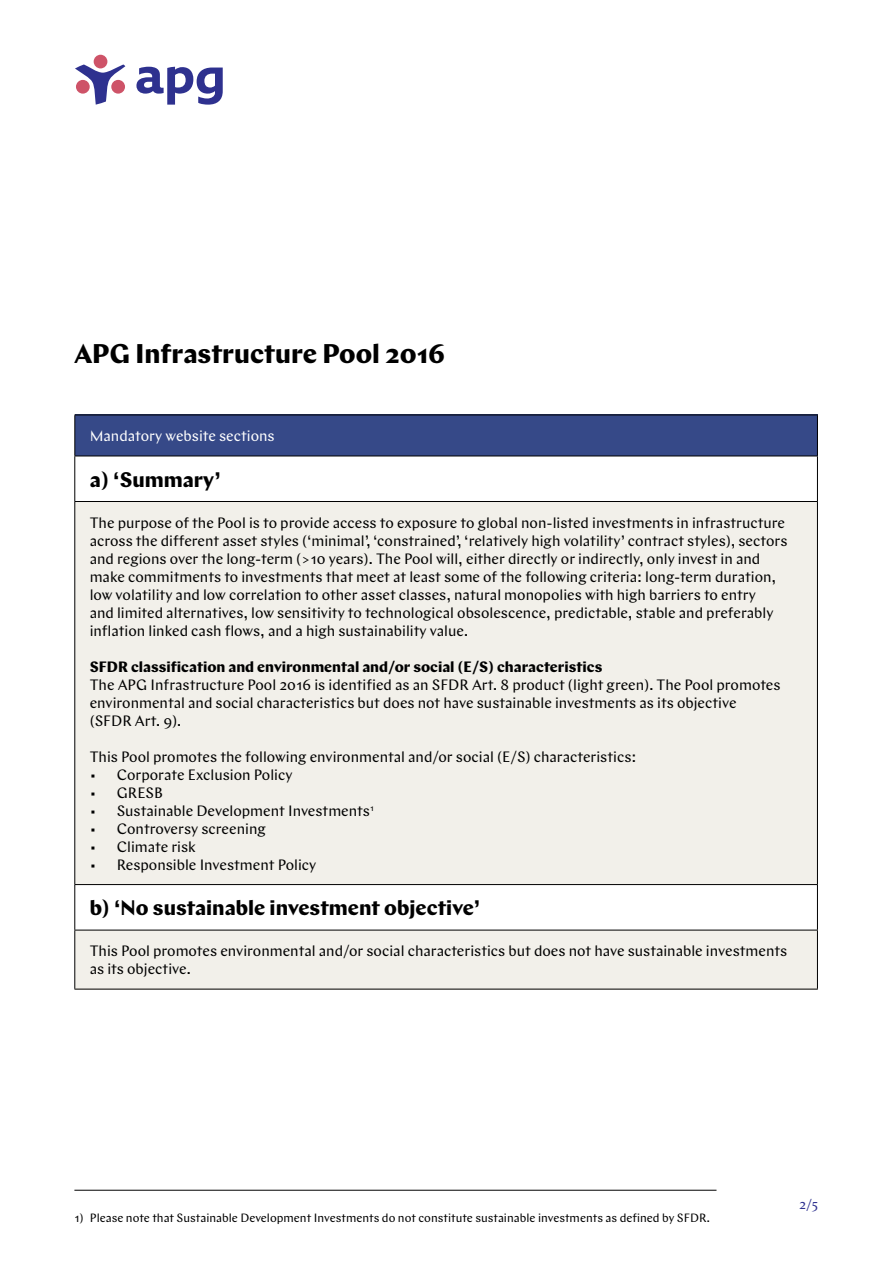
<style>
.page{position:relative;width:893px;height:1263px;background:#fff}
.page>*{position:absolute;margin:0;border:0;box-sizing:border-box;transform-origin:0 0}
.t1{font:700 27px "Chap APG";color:#000}
.t2{font:700 21px "Chap APG";color:#000}
.Body{font:15px/18px "Chap APG";color:#000}
.Body-2{font:700 15px "Chap APG";color:#000}
.t3{font:15px "Chap APG";color:#fff}
.t4{font:13.5px "Chap APG";color:#2e318f}
.Voetnoot{font:12px "Chap APG";color:#000}
</style>
<div class="page">
<div style="left:94px;top:55px;width:13px;height:13px;background:#ce5368;border-radius:50%"></div>
<svg style="left:75px;top:64px;width:50px;height:41px"></svg>
<svg style="left:136px;top:67px;width:87px;height:38px"></svg>
<div style="left:75px;top:415px;width:742px;height:41px;background:#364988"></div>
<div style="left:75px;top:501px;width:742px;height:383px;background:#f2f0ea"></div>
<div style="left:75px;top:930px;width:742px;height:59px;background:#f2f0ea"></div>
<hr style="left:74px;top:415px;width:744px;height:1px;background:#000">
<hr style="left:74px;top:415px;width:1px;height:41px;background:#000">
<hr style="left:817px;top:415px;width:1px;height:41px;background:#000">
<hr style="left:74px;top:456px;width:744px;height:1px;background:#000">
<hr style="left:74px;top:456px;width:1px;height:45px;background:#000">
<hr style="left:817px;top:456px;width:1px;height:45px;background:#000">
<hr style="left:74px;top:501px;width:744px;height:1px;background:#000">
<hr style="left:74px;top:502px;width:1px;height:382px;background:#000">
<hr style="left:817px;top:502px;width:1px;height:382px;background:#000">
<hr style="left:74px;top:884px;width:744px;height:1px;background:#000">
<hr style="left:74px;top:885px;width:1px;height:45px;background:#000">
<hr style="left:817px;top:885px;width:1px;height:45px;background:#000">
<hr style="left:74px;top:989px;width:744px;height:1px;background:#000">
<hr style="left:74px;top:930px;width:744px;height:1px;background:#000">
<hr style="left:74px;top:930px;width:1px;height:59px;background:#000">
<hr style="left:817px;top:930px;width:1px;height:59px;background:#000">
<hr style="left:74px;top:1190px;width:642px;height:1px;background:#000">
<p class="t1" style="left:74px;top:336px;width:372px">APG Infrastructure Pool 2016</p>
<p class="t3" style="left:90px;top:427px;width:187px">Mandatory website sections</p>
<p class="t2" style="left:90px;top:466px;width:133px">a) ‘Summary’</p>
<p class="Body" style="left:90px;top:513px;width:699px">The purpose of the Pool is to provide access to exposure to global non-listed investments in infrastructure across the different asset styles (‘minimal’, ‘constrained’, ‘relatively high volatility’ contract styles), sectors and regions over the long-term (&gt;10 years). The Pool will, either directly or indirectly, only invest in and make commitments to investments that meet at least some of the following criteria: long-term duration, low volatility and low correlation to other asset classes, natural monopolies with high barriers to entry<br>and limited alternatives, low sensitivity to technological obsolescence, predictable, stable and preferably inflation linked cash flows, and a high sustainability value.</p>
<p class="Body-2" style="left:90px;top:657px;width:514px">SFDR classification and environmental and/or social (E/S) characteristics</p>
<p class="Body" style="left:90px;top:675px;width:692px">The APG Infrastructure Pool 2016 is identified as an SFDR Art. 8 product (light green). The Pool promotes environmental and social characteristics but does not have sustainable investments as its objective (SFDR Art. 9).</p>
<p class="Body" style="left:90px;top:747px;width:548px">This Pool promotes the following environmental and/or social (E/S) characteristics:</p>
<p class="Body" style="left:90px;top:765px;width:204px">• Corporate Exclusion Policy</p>
<p class="Body" style="left:90px;top:783px;width:75px">• GRESB</p>
<p class="Body" style="left:90px;top:801px;width:286px">• Sustainable Development Investments<sup>1</sup></p>
<p class="Body" style="left:90px;top:819px;width:178px">• Controversy screening</p>
<p class="Body" style="left:90px;top:837px;width:108px">• Climate risk</p>
<p class="Body" style="left:90px;top:855px;width:228px">• Responsible Investment Policy</p>
<p class="t2" style="left:90px;top:894px;width:392px">b) ‘No sustainable investment objective’</p>
<p class="Body" style="left:90px;top:942px;width:699px">This Pool promotes environmental and/or social characteristics but does not have sustainable investments as its objective.</p>
<p class="Voetnoot" style="left:74px;top:1211px;width:637px">1) Please note that Sustainable Development Investments do not constitute sustainable investments as defined by SFDR.</p>
<p class="t4" style="left:799px;top:1196px;width:21px">2/5</p>
</div>
